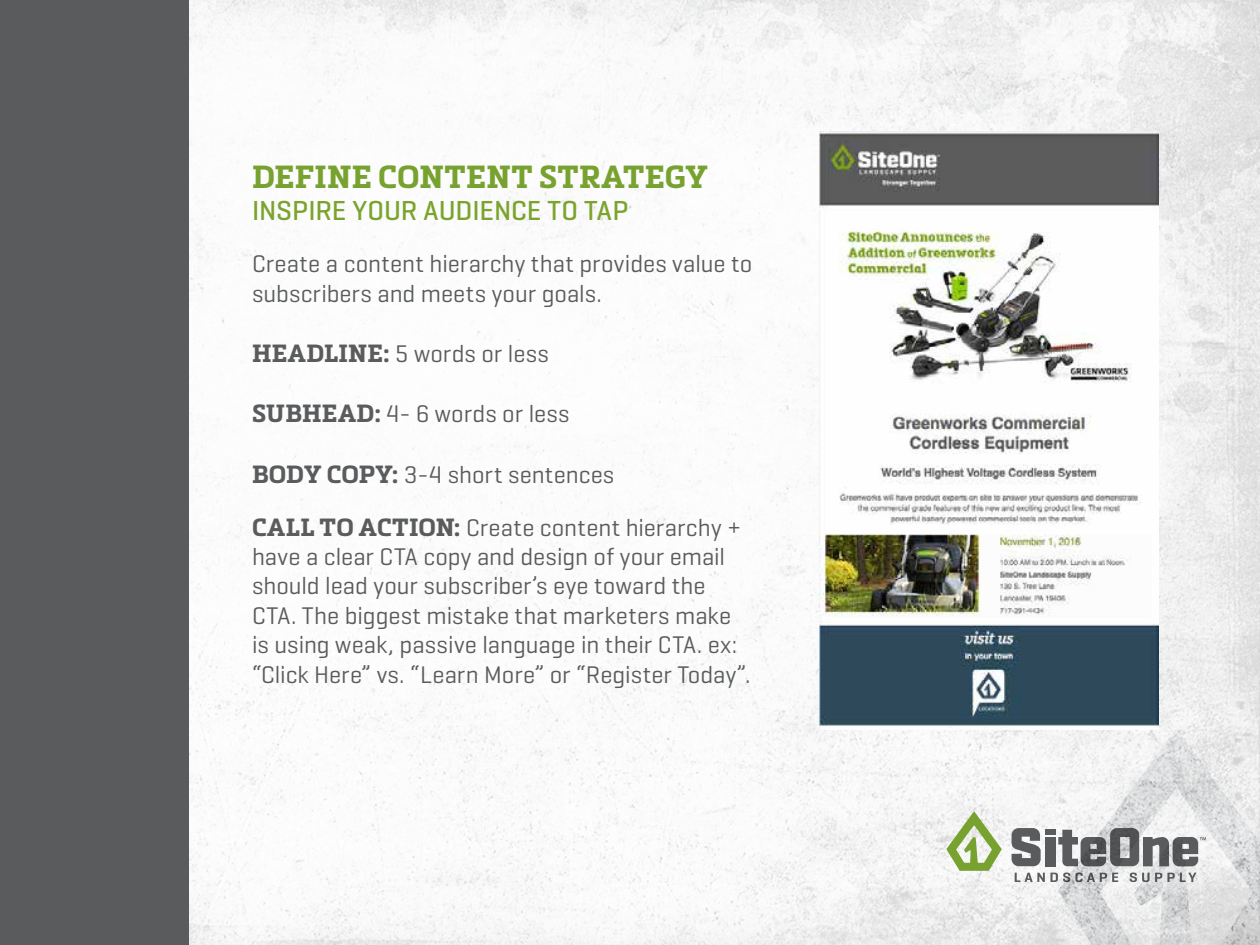
<style>
.page{position:relative;width:1260px;height:945px;background:#fff}
.page>*{position:absolute;margin:0;border:0;box-sizing:border-box;transform-origin:0 0}
.t1{font:700 31.5px "Metronic Slab Pro";letter-spacing:.005em;color:#78a22f}
.t2{font:500 28px "Geogrotesque";letter-spacing:-.005em;color:#7ca32d}
.t3{font:24.5px/29.4px "Geogrotesque";letter-spacing:.005em;color:#5a5b5d}
.s1{font-family:"Metronic Slab Pro";font-weight:700}
</style>
<div class="page">
<img style="left:189px;top:0;width:1071px;height:945px">
<div style="left:0;top:0;width:189px;height:945px;background:#5a5b5d"></div>
<svg style="left:1011px;top:828px;width:30px;height:38px"></svg>
<div style="left:1045px;top:837px;width:11px;height:29px;background:#5a5b5d"></div>
<div style="left:1045px;top:829px;width:11px;height:5px;background:#5a5b5d"></div>
<svg style="left:1015px;top:873px;width:43px;height:9px"></svg>
<svg style="left:946px;top:812px;width:56px;height:59px"></svg>
<img style="left:1058px;top:730px;width:202px;height:215px">
<img style="left:819px;top:131px;width:339px;height:599px">
<p class="t1" style="left:252px;top:157px;width:458px">DEFINE CONTENT STRATEGY</p>
<p class="t2" style="left:252px;top:193px;width:378px">INSPIRE YOUR AUDIENCE TO TAP</p>
<p class="t3" style="left:252px;top:248px;width:502px">Create a content hierarchy that provides value to subscribers and meets your goals.</p>
<p class="t3" style="left:252px;top:338px;width:298px"><span class="s1">HEADLINE:</span> 5 words or less</p>
<p class="t3" style="left:252px;top:398px;width:319px"><span class="s1">SUBHEAD:</span> 4- 6 words or less</p>
<p class="t3" style="left:252px;top:447px;width:491px;line-height:53px"><span class="s1">BODY COPY:</span> 3-4 short sentences<br><span class="s1">CALL TO ACTION:</span> Create content hierarchy +</p>
<p class="t3" style="left:252px;top:541px;width:500px">have a clear CTA copy and design of your email should lead your subscriber’s eye toward the CTA. The biggest mistake that marketers make is using weak, passive language in their CTA. ex: “Click Here” vs. “Learn More” or “Register Today”.</p>
</div>
